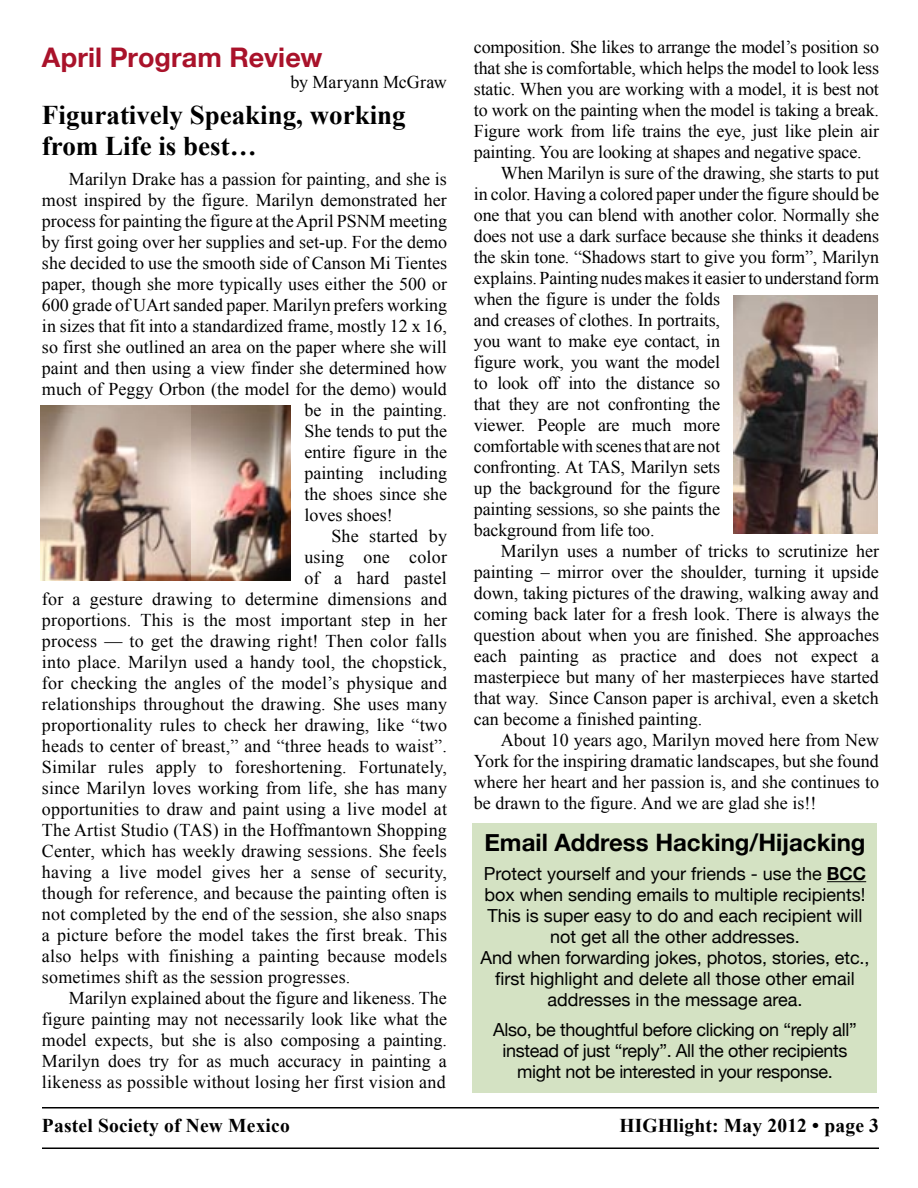
<style>
.page{position:relative;width:918px;height:1188px;background:#fff}
.page>*{position:absolute;margin:0;border:0;box-sizing:border-box;transform-origin:0 0}
.t1{font:700 27px "Times New Roman";color:#000}
.t2{font:700 27px "Helvetica Neue";letter-spacing:.005em;color:#a9122a}
.t3{font:700 24px "Helvetica Neue";color:#000}
.t4{font:700 19.5px "Times New Roman";letter-spacing:.01em;color:#000}
.t5{font:18px/21px "Times New Roman";color:#000;text-align:justify}
.t6{font:18px/21px "Helvetica Neue";color:#000;text-align:center}
.t7{font:18px/21px "Helvetica Neue";letter-spacing:-.02em;color:#000;text-align:center}
.s1{font-weight:700}
</style>
<div class="page">
<hr style="left:42px;top:1107px;width:837px;height:1px;background:#000">
<hr style="left:42px;top:1148px;width:837px;height:1px;background:#000">
<img style="left:733px;top:296px;width:144px;height:238px">
<img style="left:190px;top:405px;width:101px;height:175px">
<img style="left:40px;top:405px;width:150px;height:175px">
<div style="left:472px;top:824px;width:405px;height:270px;background:#d4e2c3"></div>
<hr style="left:827px;top:881px;width:39px;height:1px;background:#000">
<p class="t2" style="left:42px;top:40px;width:282px">April Program Review</p>
<p class="t5" style="left:290px;top:71px;width:158px">by Maryann McGraw</p>
<p class="t1" style="left:42px;top:96px;width:365px">Figuratively Speaking, working</p>
<p class="t1" style="left:42px;top:128px;width:216px">from Life is best…</p>
<p class="t5" style="left:69px;top:169px;width:379px">Marilyn Drake has a passion for painting, and she is</p>
<p class="t5" style="left:42px;top:190px;width:406px">most inspired by the figure. Marilyn demonstrated her</p>
<p class="t5" style="left:42px;top:211px;width:407px">process for painting the figure at the April PSNM meeting</p>
<p class="t5" style="left:42px;top:232px;width:407px">by first going over her supplies and set-up. For the demo</p>
<p class="t5" style="left:42px;top:253px;width:407px">she decided to use the smooth side of Canson Mi Tientes</p>
<p class="t5" style="left:42px;top:274px;width:406px">paper, though she more typically uses either the 500 or</p>
<p class="t5" style="left:42px;top:295px;width:407px">600 grade of UArt sanded paper. Marilyn prefers working</p>
<p class="t5" style="left:42px;top:316px;width:406px">in sizes that fit into a standardized frame, mostly 12 x 16,</p>
<p class="t5" style="left:42px;top:337px;width:406px">so first she outlined an area on the paper where she will</p>
<p class="t5" style="left:42px;top:358px;width:406px">paint and then using a view finder she determined how</p>
<p class="t5" style="left:42px;top:379px;width:406px">much of Peggy Orbon (the model for the demo) would</p>
<p class="t5" style="left:304px;top:400px;width:144px">be in the painting.</p>
<p class="t5" style="left:304px;top:421px;width:144px">She tends to put the</p>
<p class="t5" style="left:304px;top:442px;width:144px">entire figure in the</p>
<p class="t5" style="left:304px;top:463px;width:144px">painting including</p>
<p class="t5" style="left:304px;top:484px;width:144px">the shoes since she</p>
<p class="t5" style="left:304px;top:505px;width:90px">loves shoes!</p>
<p class="t5" style="left:331px;top:526px;width:117px">She started by</p>
<p class="t5" style="left:304px;top:547px;width:144px">using one color</p>
<p class="t5" style="left:304px;top:568px;width:144px">of a hard pastel</p>
<p class="t5" style="left:42px;top:589px;width:407px">for a gesture drawing to determine dimensions and</p>
<p class="t5" style="left:42px;top:610px;width:407px">proportions. This is the most important step in her</p>
<p class="t5" style="left:42px;top:631px;width:407px">process — to get the drawing right! Then color falls</p>
<p class="t5" style="left:42px;top:652px;width:407px">into place. Marilyn used a handy tool, the chopstick,</p>
<p class="t5" style="left:42px;top:673px;width:407px">for checking the angles of the model’s physique and</p>
<p class="t5" style="left:42px;top:694px;width:407px">relationships throughout the drawing. She uses many</p>
<p class="t5" style="left:42px;top:715px;width:407px">proportionality rules to check her drawing, like “two</p>
<p class="t5" style="left:42px;top:736px;width:406px">heads to center of breast,” and “three heads to waist”.</p>
<p class="t5" style="left:42px;top:757px;width:407px">Similar rules apply to foreshortening. Fortunately,</p>
<p class="t5" style="left:42px;top:778px;width:407px">since Marilyn loves working from life, she has many</p>
<p class="t5" style="left:42px;top:799px;width:407px">opportunities to draw and paint using a live model at</p>
<p class="t5" style="left:42px;top:820px;width:406px">The Artist Studio (TAS) in the Hoffmantown Shopping</p>
<p class="t5" style="left:42px;top:841px;width:406px">Center, which has weekly drawing sessions. She feels</p>
<p class="t5" style="left:42px;top:862px;width:407px">having a live model gives her a sense of security,</p>
<p class="t5" style="left:42px;top:883px;width:407px">though for reference, and because the painting often is</p>
<p class="t5" style="left:42px;top:904px;width:407px">not completed by the end of the session, she also snaps</p>
<p class="t5" style="left:42px;top:925px;width:407px">a picture before the model takes the first break. This</p>
<p class="t5" style="left:42px;top:946px;width:407px">also helps with finishing a painting because models</p>
<p class="t5" style="left:42px;top:967px;width:310px">sometimes shift as the session progresses.</p>
<p class="t5" style="left:42px;top:988px;width:407px;text-indent:27px">Marilyn explained about the figure and likeness. The figure painting may not necessarily look like what the model expects, but she is also composing a painting.<br>Marilyn does try for as much accuracy in painting a likeness as possible without losing her first vision and</p>
<p class="t5" style="left:474px;top:36px;width:407px">composition. She likes to arrange the model’s position so that she is comfortable, which helps the model to look less static. When you are working with a model, it is best not to work on the painting when the model is taking a break.<br>Figure work from life trains the eye, just like plein air painting. You are looking at shapes and negative space.</p>
<p class="t5" style="left:474px;top:162px;width:407px;text-align:left;text-indent:27px">When Marilyn is sure of the drawing, she starts to put in color. Having a colored paper under the figure should be one that you can blend with another color. Normally she does not use a dark surface because she thinks it deadens the skin tone. “Shadows start to give you form”, Marilyn explains. Painting nudes makes it easier to understand form when the figure is under the folds<br>and creases of clothes. In portraits,<br>you want to make eye contact, in<br>figure work, you want the model<br>to look off into the distance so<br>that they are not confronting the<br>viewer. People are much more<br>comfortable with scenes that are not<br>confronting. At TAS, Marilyn sets<br>up the background for the figure<br>painting sessions, so she paints the<br>background from life too.</p>
<p class="t5" style="left:474px;top:540px;width:407px;text-indent:27px">Marilyn uses a number of tricks to scrutinize her painting – mirror over the shoulder, turning it upside down, taking pictures of the drawing, walking away and coming back later for a fresh look. There is always the question about when you are finished. She approaches each painting as practice and does not expect a masterpiece but many of her masterpieces have started that way. Since Canson paper is archival, even a sketch can become a finished painting.</p>
<p class="t5" style="left:474px;top:729px;width:407px;text-indent:27px">About 10 years ago, Marilyn moved here from New York for the inspiring dramatic landscapes, but she found where her heart and her passion is, and she continues to be drawn to the figure. And we are glad she is!!</p>
<p class="t3" style="left:484px;top:828px;width:383px">Email Address Hacking/Hijacking</p>
<p class="t6" style="left:484px;top:863px;width:384px;text-align:left">Protect yourself and your friends - use the <span class="s1">BCC </span>box when sending emails to multiple recipients!</p>
<p class="t6" style="left:487px;top:905px;width:377px">This is super easy to do and each recipient will not get all the other addresses.</p>
<p class="t6" style="left:480px;top:947px;width:391px">And when forwarding jokes, photos, stories, etc., first highlight and delete all those other email addresses in the message area.</p>
<p class="t7" style="left:493px;top:1019px;width:365px">Also, be thoughtful before clicking on “reply all” instead of just “reply”. All the other recipients might not be interested in your response.</p>
<p class="t4" style="left:42px;top:1112px;width:249px">Pastel Society of New Mexico</p>
<p class="t4" style="left:619px;top:1112px;width:261px">HIGHlight: May 2012 • page 3</p>
</div>
